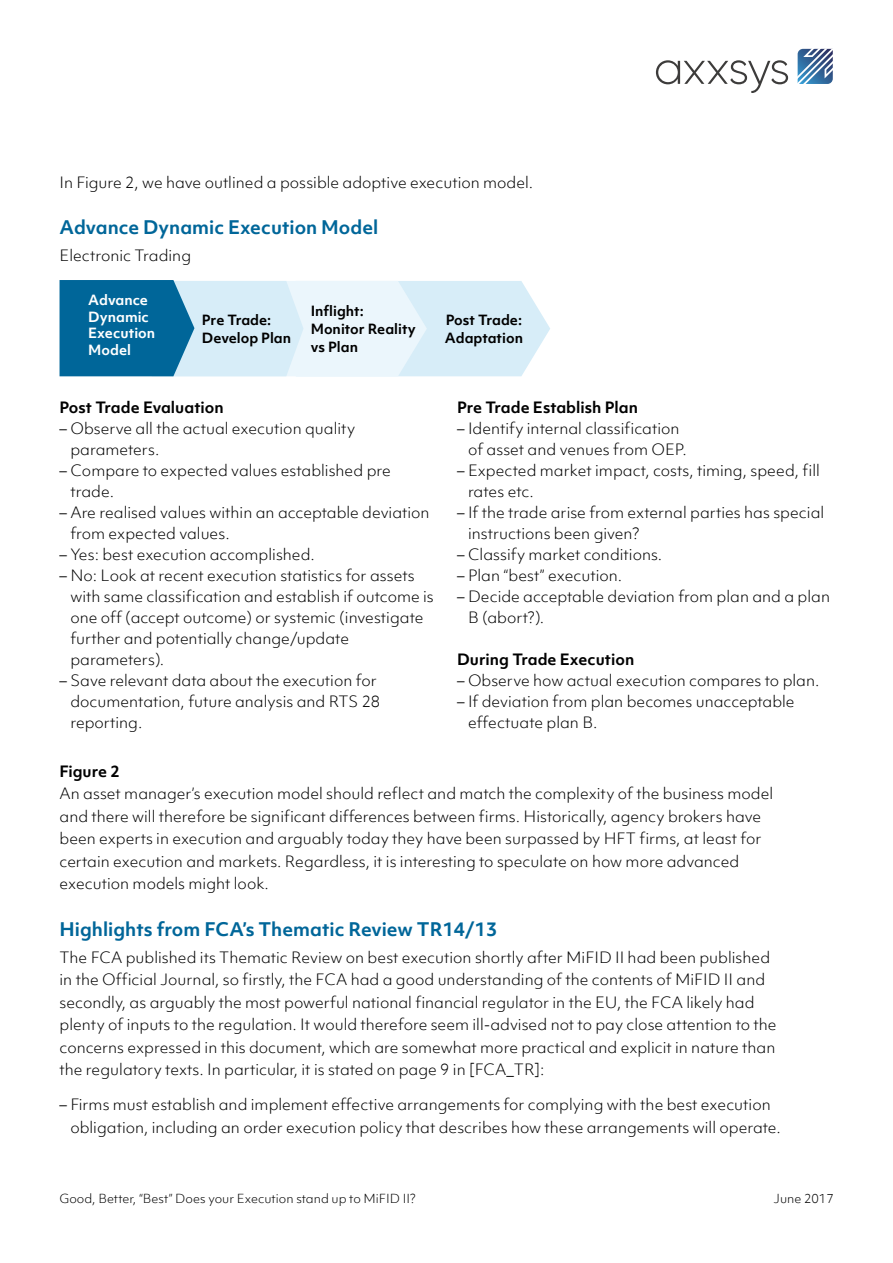
<style>
.page{position:relative;width:893px;height:1263px;background:#fff}
.page>*{position:absolute;margin:0;border:0;box-sizing:border-box;transform-origin:0 0}
.t1{font:700 18px "Objektiv Mk 1";color:#069}
.t2{font:300 15px/21px "Objektiv Mk 1";color:#000}
.t3{font:700 15px "Objektiv Mk 1";color:#000}
.t4{font:700 13.5px/18px "Objektiv Mk 1";color:#000}
.t5{font:700 13.5px/16.5px "Objektiv Mk 1";color:#fff}
.t6{font:300 12px "Objektiv Mk 1";color:#000}
</style>
<div class="page">
<svg style="left:656px;top:60px;width:132px;height:33px"></svg>
<svg style="left:797px;top:48px;width:36px;height:36px"></svg>
<svg style="left:60px;top:280px;width:490px;height:96px;background:#a6cde1"></svg>
<p class="t2" style="left:60px;top:171px;width:475px">In Figure 2, we have outlined a possible adoptive execution model.</p>
<p class="t1" style="left:60px;top:215px;width:320px">Advance Dynamic Execution Model</p>
<p class="t2" style="left:60px;top:245px;width:133px">Electronic Trading</p>
<p class="t5" style="left:88px;top:292px;width:68px">Advance<br>Dynamic<br>Execution<br>Model</p>
<p class="t4" style="left:202px;top:311px;width:91px">Pre Trade:<br>Develop Plan</p>
<p class="t4" style="left:311px;top:301px;width:107px">Inflight:<br>Monitor Reality vs Plan</p>
<p class="t4" style="left:445px;top:311px;width:80px">Post Trade:<br>Adaptation</p>
<p class="t3" style="left:60px;top:397px;width:166px">Post Trade Evaluation</p>
<p class="t2" style="left:70px;top:418px;width:286px;text-indent:-11px">– Observe all the actual execution quality parameters.</p>
<p class="t2" style="left:70px;top:460px;width:322px;text-indent:-11px">– Compare to expected values established pre trade.</p>
<p class="t2" style="left:70px;top:502px;width:361px;text-indent:-11px">– Are realised values within an acceptable deviation from expected values.</p>
<p class="t2" style="left:60px;top:544px;width:257px">– Yes: best execution accomplished.</p>
<p class="t2" style="left:70px;top:565px;width:365px;text-indent:-11px">– No: Look at recent execution statistics for assets with same classification and establish if outcome is one off (accept outcome) or systemic (investigate further and potentially change/update parameters).</p>
<p class="t2" style="left:70px;top:670px;width:311px;text-indent:-11px">– Save relevant data about the execution for documentation, future analysis and RTS 28 reporting.</p>
<p class="t3" style="left:457px;top:397px;width:182px">Pre Trade Establish Plan</p>
<p class="t2" style="left:468px;top:418px;width:220px;text-indent:-11px">– Identify internal classification of asset and venues from OEP.</p>
<p class="t2" style="left:468px;top:460px;width:353px;text-indent:-11px">– Expected market impact, costs, timing, speed, fill rates etc.</p>
<p class="t2" style="left:468px;top:502px;width:358px;text-indent:-11px">– If the trade arise from external parties has special instructions been given?</p>
<p class="t2" style="left:457px;top:544px;width:207px">– Classify market conditions.</p>
<p class="t2" style="left:457px;top:565px;width:167px">– Plan “best” execution.</p>
<p class="t2" style="left:468px;top:586px;width:364px;text-indent:-11px">– Decide acceptable deviation from plan and a plan<br>B (abort?).</p>
<p class="t3" style="left:457px;top:649px;width:179px">During Trade Execution</p>
<p class="t2" style="left:457px;top:670px;width:364px">– Observe how actual execution compares to plan.</p>
<p class="t2" style="left:468px;top:691px;width:328px;text-indent:-11px">– If deviation from plan becomes unacceptable effectuate plan B.</p>
<p class="t3" style="left:60px;top:760px;width:62px">Figure 2</p>
<p class="t2" style="left:60px;top:782px;width:715px;line-height:22.5px">An asset manager’s execution model should reflect and match the complexity of the business model and there will therefore be significant differences between firms. Historically, agency brokers have been experts in execution and arguably today they have been surpassed by HFT firms, at least for certain execution and markets. Regardless, it is interesting to speculate on how more advanced execution models might look.</p>
<p class="t1" style="left:60px;top:916px;width:439px">Highlights from FCA’s Thematic Review TR14/13</p>
<p class="t2" style="left:60px;top:946px;width:718px;line-height:22.5px">The FCA published its Thematic Review on best execution shortly after MiFID II had been published in the Official Journal, so firstly, the FCA had a good understanding of the contents of MiFID II and secondly, as arguably the most powerful national financial regulator in the EU, the FCA likely had plenty of inputs to the regulation. It would therefore seem ill-advised not to pay close attention to the concerns expressed in this document, which are somewhat more practical and explicit in nature than the regulatory texts. In particular, it is stated on page 9 in [FCA_TR]:</p>
<p class="t2" style="left:70px;top:1093px;width:712px;line-height:22.5px;text-indent:-11px">– Firms must establish and implement effective arrangements for complying with the best execution obligation, including an order execution policy that describes how these arrangements will operate.</p>
<p class="t6" style="left:60px;top:1191px;width:358px">Good, Better, “Best” Does your Execution stand up to MiFID II?</p>
<p class="t6" style="left:773px;top:1191px;width:62px">June 2017</p>
</div>
